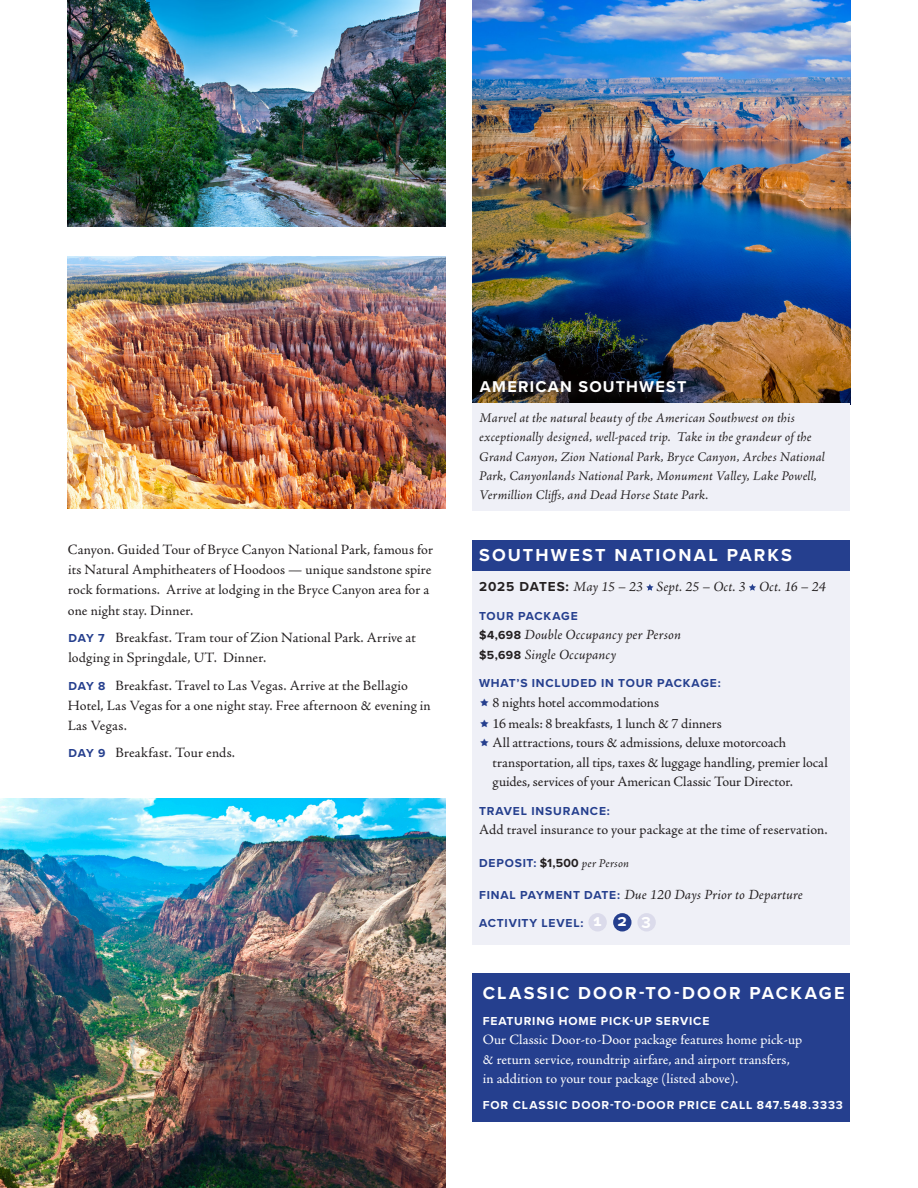
<style>
.page{position:relative;width:918px;height:1188px;background:#fff}
.page>*{position:absolute;margin:0;border:0;box-sizing:border-box;transform-origin:0 0}
.All-Inclusive_Header{font:700 18px "Proxima Nova";letter-spacing:.12em;color:#fff}
.Tour_Name{font:700 18px "Proxima Nova";letter-spacing:.12em;color:#fff}
.Head{font:700 16.2px "Proxima Nova";letter-spacing:.075em;color:#fff}
.Activity_Levels{font:700 16.2px "Proxima Nova";color:#fff}
.Itinerary{font:14.25px/20.4px "Adobe Jenson Pro";letter-spacing:.005em;color:#231f20}
.White_Text{font:14.25px/19.5px "Adobe Jenson Pro";color:#fff}
.Tour_Text{font:14.25px "Adobe Jenson Pro";letter-spacing:.01em;color:#231f20}
.Tour_Cost{font:italic 14.25px "Adobe Jenson Pro";letter-spacing:.01em;color:#231f20}
.Tour_Final_Payment{font:italic 14.25px "Adobe Jenson Pro";letter-spacing:.01em;color:#231f20}
.Tour_Date_List{font:italic 14.25px "Adobe Jenson Pro";letter-spacing:.005em;color:#231f20}
.Box_Description{font:italic 13.5px/19px "Adobe Jenson Pro";letter-spacing:.01em;color:#231f20}
.Tour_Deposit{font:italic 12.15px "Adobe Jenson Pro";letter-spacing:.015em;color:#231f20}
.White_Subhead{font:700 12px "Proxima Nova";letter-spacing:.07em;color:#fff}
.Tour_Subhead{font:700 12px "Proxima Nova";letter-spacing:.07em;color:#253f8e}
.s1{font-family:"Proxima Nova";font-weight:700;font-size:12px;color:#253f8e}
.s2{font-family:"Proxima Nova";font-weight:700;font-style:normal;font-size:13.5px}
.s3{font-family:"Proxima Nova";font-weight:700;font-style:normal;font-size:12.15px}
.s4{font-family:"Proxima Nova";font-weight:700;font-style:normal;font-size:12px;color:#253f8e}
.s5{font-family:"Proxima Nova";font-weight:700;font-style:normal}
</style>
<div class="page">
<img style="left:472px;top:0;width:378px;height:404px">
<img style="left:0;top:798px;width:446px;height:390px">
<img style="left:68px;top:0;width:378px;height:227px">
<img style="left:68px;top:256px;width:378px;height:253px">
<div style="left:472px;top:404px;width:378px;height:107px;background:#eff0f7"></div>
<div style="left:478px;top:377px;width:221px;height:27px;background:#231f20;opacity:.75"></div>
<div style="left:472px;top:973px;width:378px;height:149px;background:#253f8e"></div>
<div style="left:472px;top:566px;width:378px;height:379px;background:#eff0f7"></div>
<div style="left:472px;top:540px;width:378px;height:30px;background:#253f8e"></div>
<svg style="left:646px;top:584px;width:8px;height:7px"></svg>
<svg style="left:749px;top:584px;width:7px;height:7px"></svg>
<div style="left:588px;top:913px;width:19px;height:19px;background:#dbdbeb;border-radius:50%"></div>
<div style="left:613px;top:913px;width:19px;height:19px;background:#253f8e;border-radius:50%"></div>
<div style="left:637px;top:913px;width:19px;height:19px;background:#dbdbeb;border-radius:50%"></div>
<p class="Itinerary" style="left:68px;top:539px;width:367px">Canyon. Guided Tour of Bryce Canyon National Park, famous for its Natural Amphitheaters of Hoodoos — unique sandstone spire rock formations. Arrive at lodging in the Bryce Canyon area for a one night stay. Dinner.</p>
<p class="Itinerary" style="left:68px;top:628px;width:349px"><span class="s1">DAY 7</span> Breakfast. Tram tour of Zion National Park. Arrive at lodging in Springdale, UT. Dinner.</p>
<p class="Itinerary" style="left:68px;top:675px;width:365px"><span class="s1">DAY 8</span> Breakfast. Travel to Las Vegas. Arrive at the Bellagio<br>Hotel, Las Vegas for a one night stay. Free afternoon &amp; evening in<br>Las Vegas.</p>
<p class="Itinerary" style="left:69px;top:743px;width:168px"><span class="s1">DAY 9</span> Breakfast. Tour ends.</p>
<p class="Head" style="left:480px;top:374px;width:208px">AMERICAN SOUTHWEST</p>
<p class="Box_Description" style="left:479px;top:410px;width:347px">Marvel at the natural beauty of the American Southwest on this exceptionally designed, well-paced trip. Take in the grandeur of the Grand Canyon, Zion National Park, Bryce Canyon, Arches National Park, Canyonlands National Park, Monument Valley, Lake Powell, Vermillion Cliffs, and Dead Horse State Park.</p>
<p class="Tour_Name" style="left:479px;top:542px;width:314px">SOUTHWEST NATIONAL PARKS</p>
<p class="Tour_Date_List" style="left:479px;top:579px;width:348px"><span class="s2">2025 DATES:</span> May 15 – 23 Sept. 25 – Oct. 3 Oct. 16 – 24</p>
<p class="Tour_Subhead" style="left:479px;top:607px;width:100px">TOUR PACKAGE</p>
<p class="Tour_Cost" style="left:479px;top:627px;width:203px"><span class="s3">$4,698</span> Double Occupancy per Person</p>
<p class="Tour_Cost" style="left:479px;top:646px;width:139px"><span class="s3">$5,698</span> Single Occupancy</p>
<p class="Tour_Subhead" style="left:479px;top:675px;width:243px">WHAT’S INCLUDED IN TOUR PACKAGE:</p>
<p class="Itinerary" style="left:493px;top:693px;width:168px">8 nights hotel accommodations</p>
<p class="Itinerary" style="left:493px;top:713px;width:231px">16 meals: 8 breakfasts, 1 lunch &amp; 7 dinners</p>
<p class="Itinerary" style="left:493px;top:733px;width:337px;line-height:19.5px">All attractions, tours &amp; admissions, deluxe motorcoach transportation, all tips, taxes &amp; luggage handling, premier local guides, services of your American Classic Tour Director.</p>
<p class="Tour_Subhead" style="left:479px;top:802px;width:132px">TRAVEL INSURANCE:</p>
<p class="Tour_Text" style="left:479px;top:822px;width:350px">Add travel insurance to your package at the time of reservation.</p>
<p class="Tour_Deposit" style="left:479px;top:856px;width:152px"><span class="s4">DEPOSIT:</span> <span class="s5">$1,500</span> per Person</p>
<p class="Tour_Final_Payment" style="left:479px;top:886px;width:325px"><span class="s4">FINAL PAYMENT DATE:</span> Due 120 Days Prior to Departure</p>
<p class="Tour_Subhead" style="left:479px;top:914px;width:106px">ACTIVITY LEVEL:</p>
<p class="Activity_Levels" style="left:594px;top:909px;width:59px">123</p>
<p class="All-Inclusive_Header" style="left:483px;top:980px;width:363px">CLASSIC DOOR-TO-DOOR PACKAGE</p>
<p class="White_Subhead" style="left:483px;top:1012px;width:228px">FEATURING HOME PICK-UP SERVICE</p>
<p class="White_Text" style="left:483px;top:1030px;width:321px">Our Classic Door-to-Door package features home pick-up &amp; return service, roundtrip airfare, and airport transfers, in addition to your tour package (listed above).</p>
<p class="White_Subhead" style="left:483px;top:1096px;width:362px">FOR CLASSIC DOOR-TO-DOOR PRICE CALL 847.548.3333</p>
</div>
